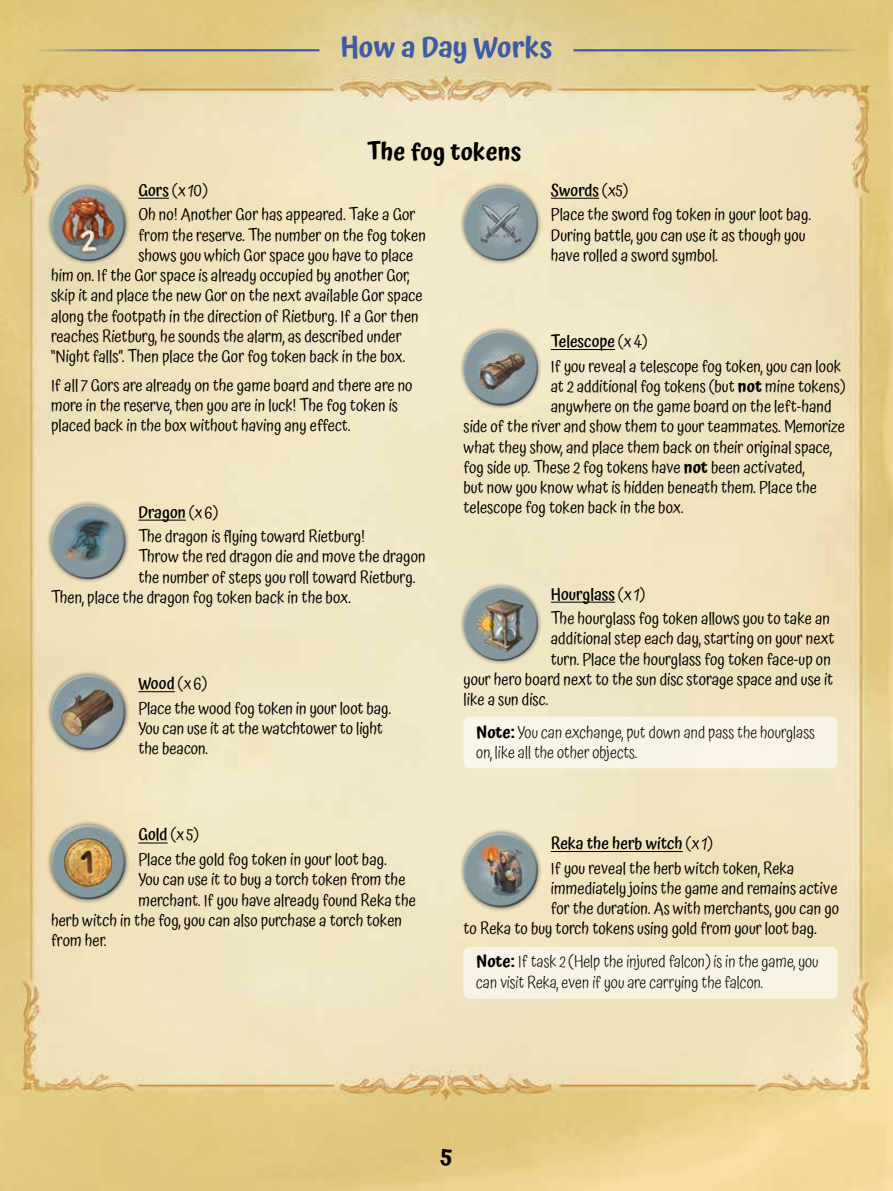
<style>
.page{position:relative;width:893px;height:1191px;background:#fff}
.page>*{position:absolute;margin:0;border:0;box-sizing:border-box;transform-origin:0 0}
.t1{font:600 28.5px "Atma";color:#3d5ca7}
.t2{font:600 24px "Atma";letter-spacing:.005em;color:#000}
.t3{font:600 23.25px "Atma";color:#000}
.t4{font:16.5px/24.5px "Atma";color:#000}
.t5{font:300 16.5px/20.2px "Atma";color:#000}
.s1{font-weight:500}
.s2{font-weight:600}
</style>
<div class="page">
<img style="left:0;top:0;width:893px;height:1191px">
<div style="left:46px;top:182px;width:84px;height:84px;background:#000;opacity:.5"></div>
<div style="left:49px;top:185px;width:78px;height:57px;background:#fff;opacity:.75"></div>
<div style="left:49px;top:200px;width:78px;height:62px;background:#000;opacity:.75"></div>
<div style="left:46px;top:500px;width:84px;height:83px;background:#000;opacity:.5"></div>
<div style="left:49px;top:502px;width:78px;height:59px;background:#fff;opacity:.75"></div>
<div style="left:49px;top:517px;width:78px;height:63px;background:#000;opacity:.75"></div>
<div style="left:46px;top:670px;width:84px;height:84px;background:#000;opacity:.5"></div>
<div style="left:49px;top:673px;width:78px;height:59px;background:#fff;opacity:.75"></div>
<div style="left:49px;top:688px;width:78px;height:63px;background:#000;opacity:.75"></div>
<div style="left:46px;top:820px;width:84px;height:83px;background:#000;opacity:.5"></div>
<div style="left:50px;top:822px;width:76px;height:58px;background:#fff;opacity:.75"></div>
<div style="left:50px;top:838px;width:76px;height:62px;background:#000;opacity:.75"></div>
<div style="left:459px;top:181px;width:83px;height:84px;background:#000;opacity:.5"></div>
<div style="left:461px;top:184px;width:78px;height:59px;background:#fff;opacity:.75"></div>
<div style="left:461px;top:199px;width:78px;height:63px;background:#000;opacity:.75"></div>
<div style="left:459px;top:326px;width:83px;height:84px;background:#000;opacity:.5"></div>
<div style="left:461px;top:329px;width:78px;height:59px;background:#fff;opacity:.75"></div>
<div style="left:461px;top:344px;width:78px;height:62px;background:#000;opacity:.75"></div>
<div style="left:459px;top:582px;width:83px;height:83px;background:#000;opacity:.5"></div>
<div style="left:461px;top:584px;width:78px;height:58px;background:#fff;opacity:.75"></div>
<div style="left:461px;top:599px;width:78px;height:63px;background:#000;opacity:.75"></div>
<div style="left:459px;top:828px;width:83px;height:84px;background:#000;opacity:.5"></div>
<div style="left:461px;top:830px;width:78px;height:58px;background:#fff;opacity:.75"></div>
<div style="left:461px;top:846px;width:78px;height:62px;background:#000;opacity:.75"></div>
<div style="left:463px;top:716px;width:375px;height:52px;background:#f9f4e6;border-radius:6px"></div>
<div style="left:463px;top:946px;width:375px;height:52px;background:#f8f3e3;border-radius:6px"></div>
<hr style="left:138px;top:198px;width:31px;height:1px;background:#000">
<hr style="left:138px;top:520px;width:48px;height:1px;background:#000">
<hr style="left:138px;top:691px;width:37px;height:1px;background:#000">
<hr style="left:138px;top:842px;width:30px;height:1px;background:#000">
<hr style="left:551px;top:198px;width:48px;height:1px;background:#000">
<hr style="left:551px;top:349px;width:64px;height:1px;background:#000">
<hr style="left:551px;top:602px;width:64px;height:1px;background:#000">
<hr style="left:551px;top:851px;width:132px;height:1px;background:#000">
<hr style="left:573px;top:49px;width:286px;height:2px;background:#3d5ca7">
<hr style="left:34px;top:49px;width:285px;height:2px;background:#3d5ca7">
<h1 class="t1" style="left:340px;top:27px;width:214px">How a Day Works</h1>
<h2 class="t2" style="left:367px;top:135px;width:156px">The fog tokens</h2>
<p class="t4" style="left:138px;top:179px;width:279px"><span class="s1">Gors</span> (x 10)<br>Oh no! Another Gor has appeared. Take a Gor</p>
<p class="t4" style="left:138px;top:224px;width:289px">from the reserve. The number on the fog token</p>
<p class="t4" style="left:138px;top:244px;width:277px">shows you which Gor space you have to place</p>
<p class="t4" style="left:51px;top:264px;width:360px">him on. If the Gor space is already occupied by another Gor,</p>
<p class="t4" style="left:51px;top:284px;width:373px">skip it and place the new Gor on the next available Gor space</p>
<p class="t4" style="left:51px;top:305px;width:369px">along the footpath in the direction of Rietburg. If a Gor then</p>
<p class="t4" style="left:51px;top:325px;width:352px">reaches Rietburg, he sounds the alarm, as described under</p>
<p class="t4" style="left:51px;top:345px;width:356px">“Night falls”. Then place the Gor fog token back in the box.</p>
<p class="t4" style="left:51px;top:376px;width:363px;line-height:20.2px">If all 7 Gors are already on the game board and there are no more in the reserve, then you are in luck! The fog token is placed back in the box without having any effect.</p>
<p class="t4" style="left:138px;top:501px;width:228px"><span class="s1">Dragon</span> (x 6)<br>The dragon is flying toward Rietburg!</p>
<p class="t4" style="left:138px;top:545px;width:289px">Throw the red dragon die and move the dragon</p>
<p class="t4" style="left:138px;top:566px;width:279px">the number of steps you roll toward Rietburg.</p>
<p class="t4" style="left:51px;top:586px;width:301px">Then, place the dragon fog token back in the box.</p>
<p class="t4" style="left:138px;top:672px;width:254px"><span class="s1">Wood</span> (x 6)<br>Place the wood fog token in your loot bag.</p>
<p class="t4" style="left:138px;top:719px;width:246px;line-height:20.2px">You can use it at the watchtower to light the beacon.</p>
<p class="t4" style="left:138px;top:823px;width:250px"><span class="s1">Gold</span> (x 5)<br>Place the gold fog token in your loot bag.</p>
<p class="t4" style="left:138px;top:868px;width:269px">You can use it to buy a torch token from the</p>
<p class="t4" style="left:138px;top:888px;width:279px">merchant. If you have already found Reka the</p>
<p class="t4" style="left:51px;top:909px;width:353px">herb witch in the fog, you can also purchase a torch token</p>
<p class="t4" style="left:51px;top:929px;width:57px">from her.</p>
<p class="t4" style="left:551px;top:179px;width:262px"><span class="s1">Swords</span> (x5)<br>Place the sword fog token in your loot bag.</p>
<p class="t4" style="left:551px;top:226px;width:256px;line-height:20.2px">During battle, you can use it as though you have rolled a sword symbol.</p>
<p class="t4" style="left:551px;top:330px;width:292px"><span class="s1">Telescope</span> (x4)<br>If you reveal a telescope fog token, you can look</p>
<p class="t4" style="left:551px;top:375px;width:296px">at 2 additional fog tokens (but <span class="s2">not</span> mine tokens)</p>
<p class="t4" style="left:551px;top:395px;width:282px">anywhere on the game board on the left-hand</p>
<p class="t4" style="left:463px;top:415px;width:383px">side of the river and show them to your teammates. Memorize</p>
<p class="t4" style="left:463px;top:436px;width:370px">what they show, and place them back on their original space,</p>
<p class="t4" style="left:463px;top:456px;width:343px">fog side up. These 2 fog tokens have <span class="s2">not</span> been activated,</p>
<p class="t4" style="left:463px;top:476px;width:355px">but now you know what is hidden beneath them. Place the</p>
<p class="t4" style="left:463px;top:496px;width:221px">telescope fog token back in the box.</p>
<p class="t4" style="left:551px;top:583px;width:281px"><span class="s1">Hourglass</span> (x 1)<br>The hourglass fog token allows you to take an</p>
<p class="t4" style="left:551px;top:627px;width:285px">additional step each day, starting on your next</p>
<p class="t4" style="left:551px;top:648px;width:282px">turn. Place the hourglass fog token face-up on</p>
<p class="t4" style="left:463px;top:668px;width:371px">your hero board next to the sun disc storage space and use it</p>
<p class="t4" style="left:463px;top:688px;width:86px">like a sun disc.</p>
<p class="t5" style="left:476px;top:723px;width:340px"><span class="s2">Note:</span> You can exchange, put down and pass the hourglass on, like all the other objects.</p>
<p class="t4" style="left:551px;top:832px;width:245px"><span class="s1">Reka the herb witch</span> (x 1)<br>If you reveal the herb witch token, Reka</p>
<p class="t4" style="left:551px;top:877px;width:288px">immediately joins the game and remains active</p>
<p class="t4" style="left:551px;top:897px;width:290px">for the duration. As with merchants, you can go</p>
<p class="t4" style="left:463px;top:917px;width:355px">to Reka to buy torch tokens using gold from your loot bag.</p>
<p class="t5" style="left:476px;top:952px;width:344px"><span class="s2">Note:</span> If task 2 (Help the injured falcon) is in the game, you can visit Reka, even if you are carrying the falcon.</p>
<h3 class="t3" style="left:440px;top:1140px;width:14px">5</h3>
</div>
